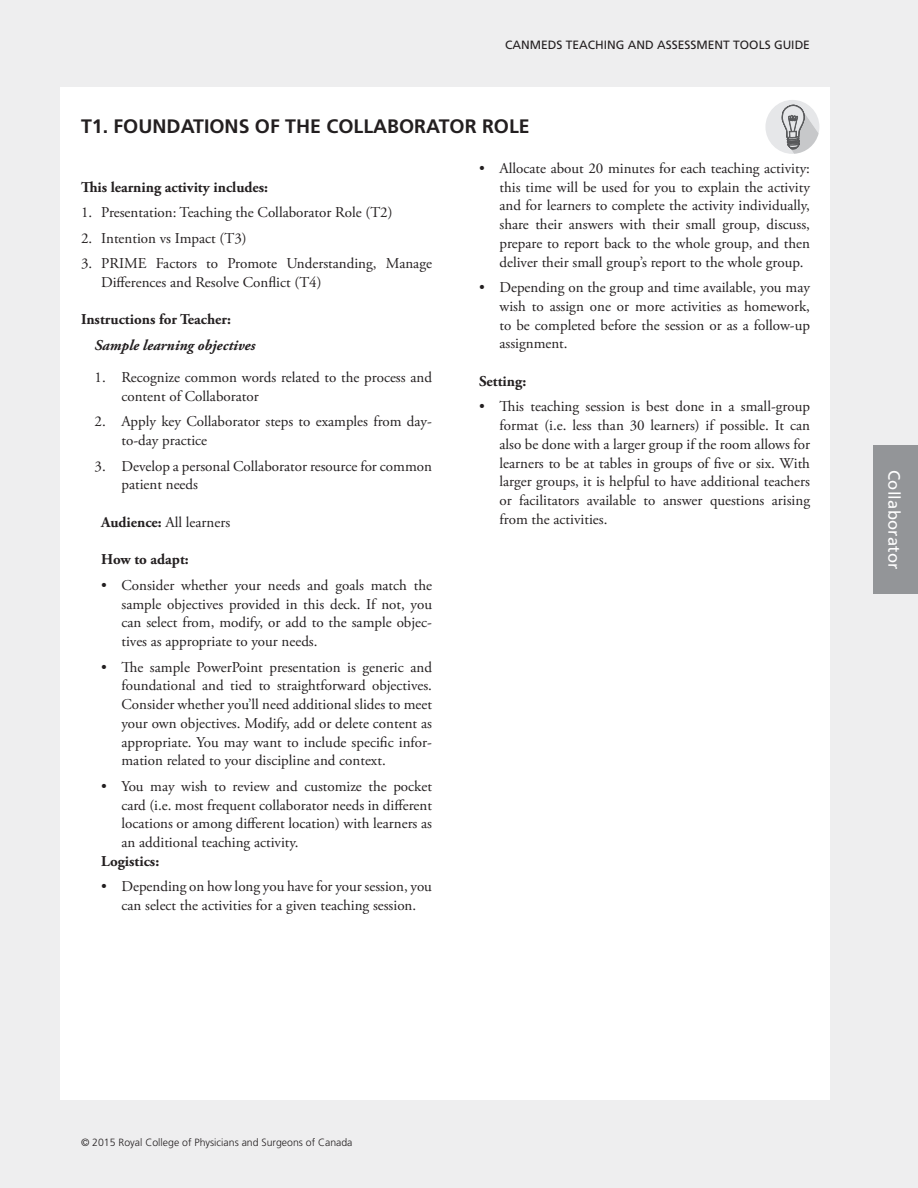
<style>
.page{position:relative;width:918px;height:1188px;background:#eeeeef}
.page>*{position:absolute;margin:0;border:0;box-sizing:border-box;transform-origin:0 0}
.t1{font:700 19.5px "Frutiger LT Std";color:#231f20}
.t2{font:16.5px "Frutiger LT Std";letter-spacing:.01em;color:#fff}
.t3{font:15px/18.8px "Adobe Garamond Pro";color:#231f20;text-align:justify}
.t4{font:700 15px "Adobe Garamond Pro";color:#231f20}
.t5{font:italic 700 15px "Adobe Garamond Pro";color:#231f20}
.t6{font:12px "Frutiger LT Std";color:#231f20}
.t7{font:300 10.5px "Frutiger LT Std";color:#231f20}
.s1{font-weight:700}
</style>
<div class="page">
<div style="left:60px;top:88px;width:770px;height:1012px;background:#fff"></div>
<div style="left:873px;top:446px;width:45px;height:148px;background:#939598"></div>
<svg style="left:765px;top:100px;width:54px;height:54px"></svg>
<p class="t6" style="left:505px;top:38px;width:306px">CANMEDS TEACHING AND ASSESSMENT TOOLS GUIDE</p>
<h1 class="t1" style="left:81px;top:115px;width:450px">T1. FOUNDATIONS OF THE COLLABORATOR ROLE</h1>
<p class="t4" style="left:81px;top:178px;width:189px">This learning activity includes:</p>
<p class="t3" style="left:81px;top:204px;width:313px">1. Presentation: Teaching the Collaborator Role (T2)</p>
<p class="t3" style="left:81px;top:229px;width:167px">2. Intention vs Impact (T3)</p>
<p class="t3" style="left:101px;top:255px;width:332px;text-indent:-20px">3. PRIME Factors to Promote Understanding, Manage<br>Differences and Resolve Conflict (T4)</p>
<p class="t4" style="left:81px;top:311px;width:152px">Instructions for Teacher:</p>
<p class="t5" style="left:94px;top:336px;width:162px">Sample learning objectives</p>
<p class="t3" style="left:122px;top:369px;width:312px;text-indent:-27px">1. Recognize common words related to the process and content of Collaborator</p>
<p class="t3" style="left:122px;top:413px;width:312px;text-indent:-27px">2. Apply key Collaborator steps to examples from day&shy;to-day practice</p>
<p class="t3" style="left:122px;top:457px;width:312px;text-indent:-27px">3. Develop a personal Collaborator resource for common patient needs</p>
<p class="t3" style="left:101px;top:513px;width:131px"><span class="s1">Audience:</span> All learners</p>
<p class="t4" style="left:101px;top:551px;width:89px">How to adapt:</p>
<p class="t3" style="left:122px;top:576px;width:312px;text-indent:-20px">• Consider whether your needs and goals match the sample objectives provided in this deck. If not, you can select from, modify, or add to the sample objec&shy;tives as appropriate to your needs.</p>
<p class="t3" style="left:122px;top:658px;width:312px;text-indent:-20px">• The sample PowerPoint presentation is generic and foundational and tied to straightforward objectives.<br>Consider whether you’ll need additional slides to meet your own objectives. Modify, add or delete content as appropriate. You may want to include specific infor&shy;mation related to your discipline and context.</p>
<p class="t3" style="left:122px;top:777px;width:312px;text-indent:-20px">• You may wish to review and customize the pocket card (i.e. most frequent collaborator needs in different locations or among different location) with learners as an additional teaching activity.</p>
<p class="t4" style="left:101px;top:852px;width:60px">Logistics:</p>
<p class="t3" style="left:101px;top:878px;width:332px;text-align:center">• Depending on how long you have for your session, you can select the activities for a given teaching session.</p>
<p class="t3" style="left:500px;top:159px;width:312px;text-indent:-20px">• Allocate about 20 minutes for each teaching activity: this time will be used for you to explain the activity and for learners to complete the activity individually, share their answers with their small group, discuss, prepare to report back to the whole group, and then deliver their small group’s report to the whole group.</p>
<p class="t3" style="left:500px;top:279px;width:312px;text-indent:-20px">• Depending on the group and time available, you may wish to assign one or more activities as homework, to be completed before the session or as a follow-up assignment.</p>
<p class="t4" style="left:479px;top:372px;width:49px">Setting:</p>
<p class="t3" style="left:500px;top:398px;width:312px;text-indent:-20px">• This teaching session is best done in a small-group format (i.e. less than 30 learners) if possible. It can also be done with a larger group if the room allows for learners to be at tables in groups of five or six. With larger groups, it is helpful to have additional teachers or facilitators available to answer questions arising from the activities.</p>
<p class="t2" style="left:904px;top:470px;width:100px;rotate:90deg">Collaborator</p>
<p class="t7" style="left:81px;top:1136px;width:273px">© 2015 Royal College of Physicians and Surgeons of Canada</p>
</div>
